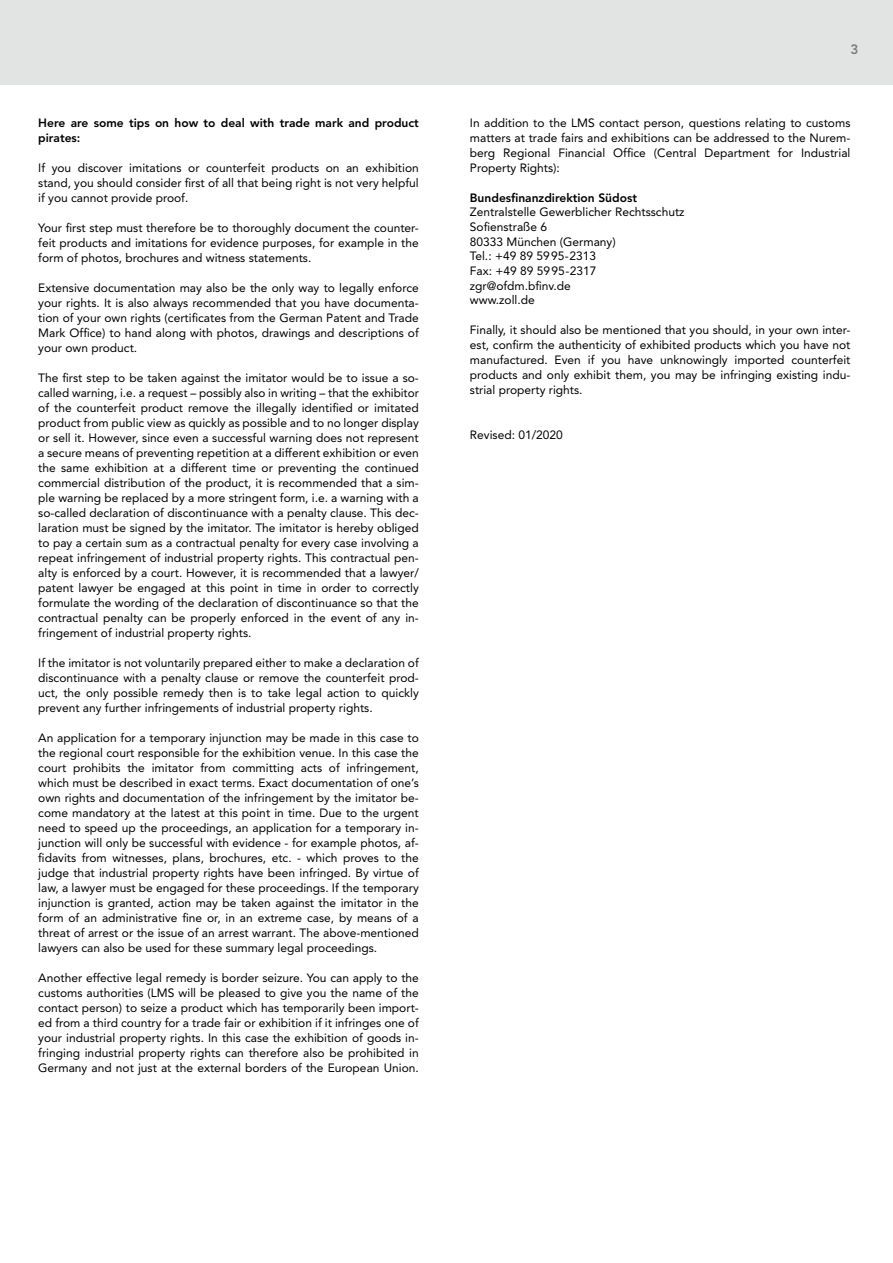
<style>
.page{position:relative;width:893px;height:1263px;background:#fff}
.page>*{position:absolute;margin:0;border:0;box-sizing:border-box;transform-origin:0 0}
.t1{font:800 13.5px "Avenir";color:#7b7d7c}
.t2{font:12px/15px "Avenir";color:#000;text-align:justify}
.t3{font:800 12px/15px "Avenir";color:#000}
</style>
<div class="page">
<div style="left:0;top:0;width:893px;height:85px;background:#e2e3e3"></div>
<p class="t3" style="left:38px;top:115px;width:382px">Here are some tips on how to deal with trade mark and product pirates:</p>
<p class="t2" style="left:38px;top:160px;width:382px">If you discover imitations or counterfeit products on an exhibition stand, you should consider first of all that being right is not very helpful if you cannot provide proof.</p>
<p class="t2" style="left:38px;top:220px;width:382px">Your first step must therefore be to thoroughly document the counter&shy;feit products and imitations for evidence purposes, for example in the form of photos, brochures and witness statements.</p>
<p class="t2" style="left:38px;top:280px;width:382px">Extensive documentation may also be the only way to legally enforce your rights. It is also always recommended that you have documenta&shy;tion of your own rights (certificates from the German Patent and Trade Mark Office) to hand along with photos, drawings and descriptions of your own product.</p>
<p class="t2" style="left:38px;top:370px;width:382px">The first step to be taken against the imitator would be to issue a so&shy;called warning, i.e. a request – possibly also in writing – that the exhibitor of the counterfeit product remove the illegally identified or imitated product from public view as quickly as possible and to no longer display or sell it. However, since even a successful warning does not represent a secure means of preventing repetition at a different exhibition or even the same exhibition at a different time or preventing the continued commercial distribution of the product, it is recommended that a sim&shy;ple warning be replaced by a more stringent form, i.e. a warning with a so-called declaration of discontinuance with a penalty clause. This dec&shy;laration must be signed by the imitator. The imitator is hereby obliged to pay a certain sum as a contractual penalty for every case involving a repeat infringement of industrial property rights. This contractual pen&shy;alty is enforced by a court. However, it is recommended that a lawyer/ patent lawyer be engaged at this point in time in order to correctly formulate the wording of the declaration of discontinuance so that the contractual penalty can be properly enforced in the event of any in&shy;fringement of industrial property rights.</p>
<p class="t2" style="left:38px;top:655px;width:382px">If the imitator is not voluntarily prepared either to make a declaration of discontinuance with a penalty clause or remove the counterfeit prod&shy;uct, the only possible remedy then is to take legal action to quickly prevent any further infringements of industrial property rights.</p>
<p class="t2" style="left:38px;top:730px;width:382px">An application for a temporary injunction may be made in this case to the regional court responsible for the exhibition venue. In this case the court prohibits the imitator from committing acts of infringement, which must be described in exact terms. Exact documentation of one’s own rights and documentation of the infringement by the imitator be&shy;come mandatory at the latest at this point in time. Due to the urgent need to speed up the proceedings, an application for a temporary in&shy;junction will only be successful with evidence - for example photos, af&shy;fidavits from witnesses, plans, brochures, etc. - which proves to the judge that industrial property rights have been infringed. By virtue of law, a lawyer must be engaged for these proceedings. If the temporary injunction is granted, action may be taken against the imitator in the form of an administrative fine or, in an extreme case, by means of a threat of arrest or the issue of an arrest warrant. The above-mentioned lawyers can also be used for these summary legal proceedings.</p>
<p class="t2" style="left:38px;top:970px;width:382px">Another effective legal remedy is border seizure. You can apply to the customs authorities (LMS will be pleased to give you the name of the contact person) to seize a product which has temporarily been import&shy;ed from a third country for a trade fair or exhibition if it infringes one of your industrial property rights. In this case the exhibition of goods in&shy;fringing industrial property rights can therefore also be prohibited in Germany and not just at the external borders of the European Union.</p>
<p class="t1" style="left:850px;top:42px;width:9px">3</p>
<p class="t2" style="left:470px;top:115px;width:382px">In addition to the LMS contact person, questions relating to customs matters at trade fairs and exhibitions can be addressed to the Nurem&shy;berg Regional Financial Office (Central Department for Industrial Property Rights):</p>
<p class="t3" style="left:470px;top:190px;width:169px">Bundesfinanzdirektion Südost</p>
<p class="t2" style="left:470px;top:205px;width:216px;text-align:left">Zentralstelle Gewerblicher Rechtsschutz<br>Sofienstraße 6<br>80333 München (Germany)<br>Tel.: +49 89 5995-2313<br>Fax: +49 89 5995-2317 zgr@ofdm.bfinv.de<br>www.zoll.de</p>
<p class="t2" style="left:470px;top:322px;width:382px">Finally, it should also be mentioned that you should, in your own inter&shy;est, confirm the authenticity of exhibited products which you have not manufactured. Even if you have unknowingly imported counterfeit products and only exhibit them, you may be infringing existing indu&shy;strial property rights.</p>
<p class="t2" style="left:470px;top:427px;width:94px">Revised: 01/2020</p>
</div>
